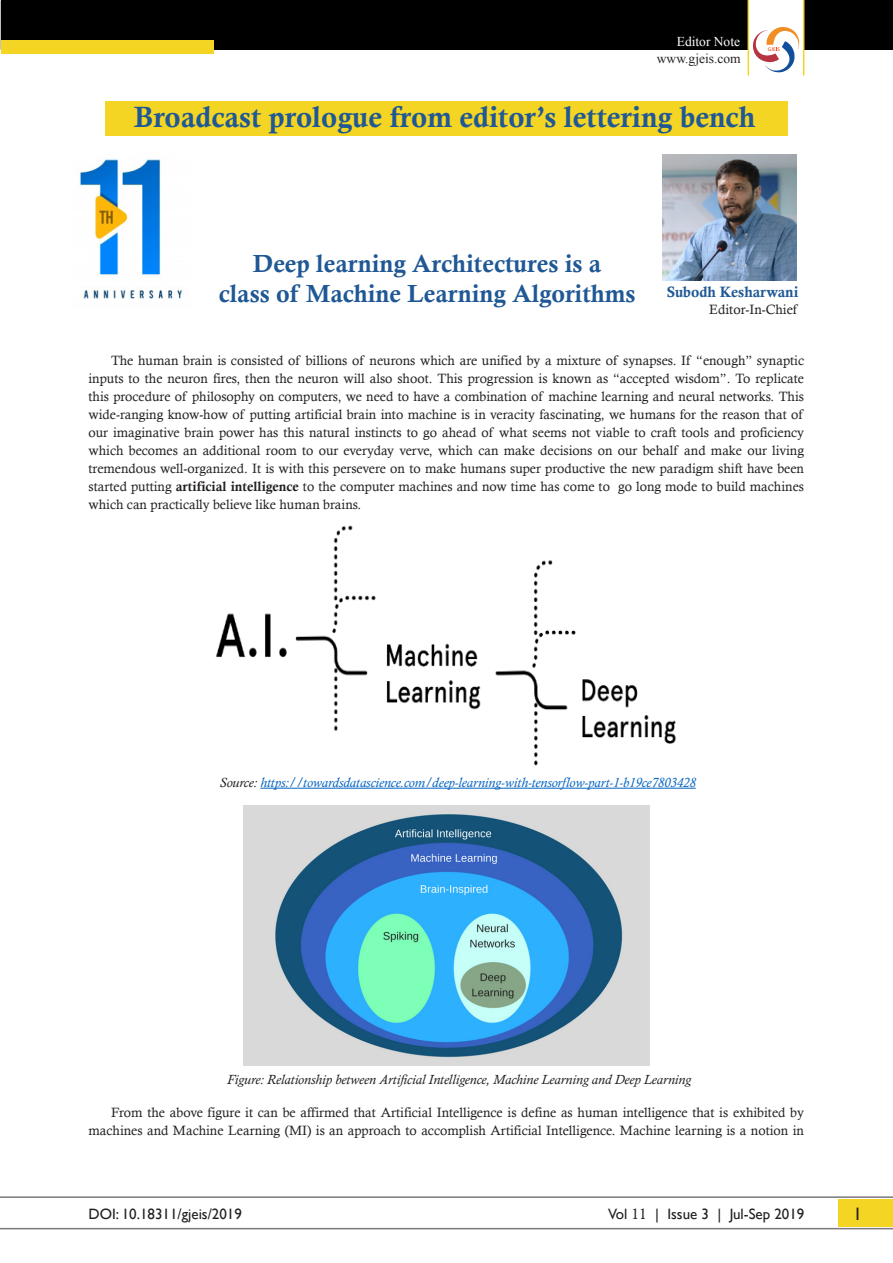
<style>
.page{position:relative;width:893px;height:1263px;background:#fff}
.page>*{position:absolute;margin:0;border:0;box-sizing:border-box;transform-origin:0 0}
.Paragraph_Style_2{font:29.4px "Calis MT Bol";color:#1f5895}
.Paragraph_Style_2-2{font:24.75px/29.7px "Calis MT Bol";color:#1f5895;text-align:center}
.t1{font:18px "Gill Sans";color:#231f20}
.t2{font:15px "Gill Sans";color:#231f20}
.Paragraph_Style_2-3{font:15px "Calis MT Bol";color:#1f5895}
.Final_Body_Text{font:13.5px/18px "Calisto";color:#231f20;text-align:justify}
.Final_Body_Text-2{font:italic 13.5px "Calisto";color:#0563c1}
.Final_Body_Text-3{font:italic 13.5px "Calisto";color:#231f20}
.Body_text{font:13.5px "Calisto";color:#231f20}
.t3{font:13.5px "Times New Roman";color:#231f20}
.t4{font:13.5px "Times New Roman";color:#fff}
.s1{font-family:"Calis MT Bol"}
.s2{color:#231f20}
.s3{font-family:"Calisto"}
</style>
<div class="page">
<div style="left:839px;top:1199px;width:54px;height:27px;background:#f4d523"></div>
<hr style="left:0;top:1196px;width:893px;height:2px;background:#7c787d">
<hr style="left:0;top:1228px;width:893px;height:1px;background:#7c787d">
<div style="left:1px;top:0;width:892px;height:50px;background:#000"></div>
<div style="left:1px;top:40px;width:213px;height:14px;background:#f4d523"></div>
<svg style="left:748px;top:0;width:56px;height:76px"></svg>
<div style="left:105px;top:101px;width:683px;height:35px;background:#f4d523"></div>
<img style="left:662px;top:155px;width:134px;height:126px">
<img style="left:80px;top:159px;width:102px;height:140px">
<hr style="left:260px;top:788px;width:436px;height:1px;background:#0563c1">
<img style="left:215px;top:525px;width:461px;height:241px">
<img style="left:243px;top:805px;width:406px;height:261px">
<p class="t4" style="left:677px;top:32px;width:65px">Editor Note</p>
<p class="t3" style="left:657px;top:50px;width:85px">www.gjeis.com</p>
<p class="Paragraph_Style_2" style="left:134px;top:100px;width:623px">Broadcast prologue from editor’s lettering bench</p>
<p class="Paragraph_Style_2-2" style="left:219px;top:249px;width:418px">Deep learning Architectures is a<br>class of Machine Learning Algorithms</p>
<p class="Paragraph_Style_2-3" style="left:667px;top:283px;width:133px">Subodh Kesharwani</p>
<p class="Body_text" style="left:709px;top:301px;width:89px">Editor-In-Chief</p>
<p class="Final_Body_Text" style="left:88px;top:351px;width:717px;text-indent:22px">The human brain is consisted of billions of neurons which are unified by a mixture of synapses. If “enough” synaptic inputs to the neuron fires, then the neuron will also shoot. This progression is known as “accepted wisdom”. To replicate this procedure of philosophy on computers, we need to have a combination of machine learning and neural networks. This wide-ranging know-how of putting artificial brain into machine is in veracity fascinating, we humans for the reason that of our imaginative brain power has this natural instincts to go ahead of what seems not viable to craft tools and proficiency which becomes an additional room to our everyday verve, which can make decisions on our behalf and make our living tremendous well-organized. It is with this persevere on to make humans super productive the new paradigm shift have been started putting <span class="s1">artificial intelligence</span> to the computer machines and now time has come to go long mode to build machines which can practically believe like human brains.</p>
<p class="Final_Body_Text-2" style="left:219px;top:775px;width:478px"><span class="s2">Source:</span> https://towardsdatascience.com/deep-learning-with-tensorflow-part-1-b19ce7803428</p>
<p class="Final_Body_Text-3" style="left:227px;top:1071px;width:466px">Figure: Relationship between Artificial Intelligence, Machine Learning and Deep Learning</p>
<p class="Final_Body_Text" style="left:88px;top:1103px;width:717px;text-align:right">From the above figure it can be affirmed that Artificial Intelligence is define as human intelligence that is exhibited by machines and Machine Learning (MI) is an approach to accomplish Artificial Intelligence. Machine learning is a notion in</p>
<p class="t2" style="left:88px;top:1205px;width:155px">DOI: 10.18311/gjeis/2019</p>
<p class="t2" style="left:608px;top:1205px;width:198px">Vol <span class="s3">11</span> | Issue 3 | Jul-Sep 2019</p>
<p class="t1" style="left:853px;top:1203px;width:10px">1</p>
</div>
